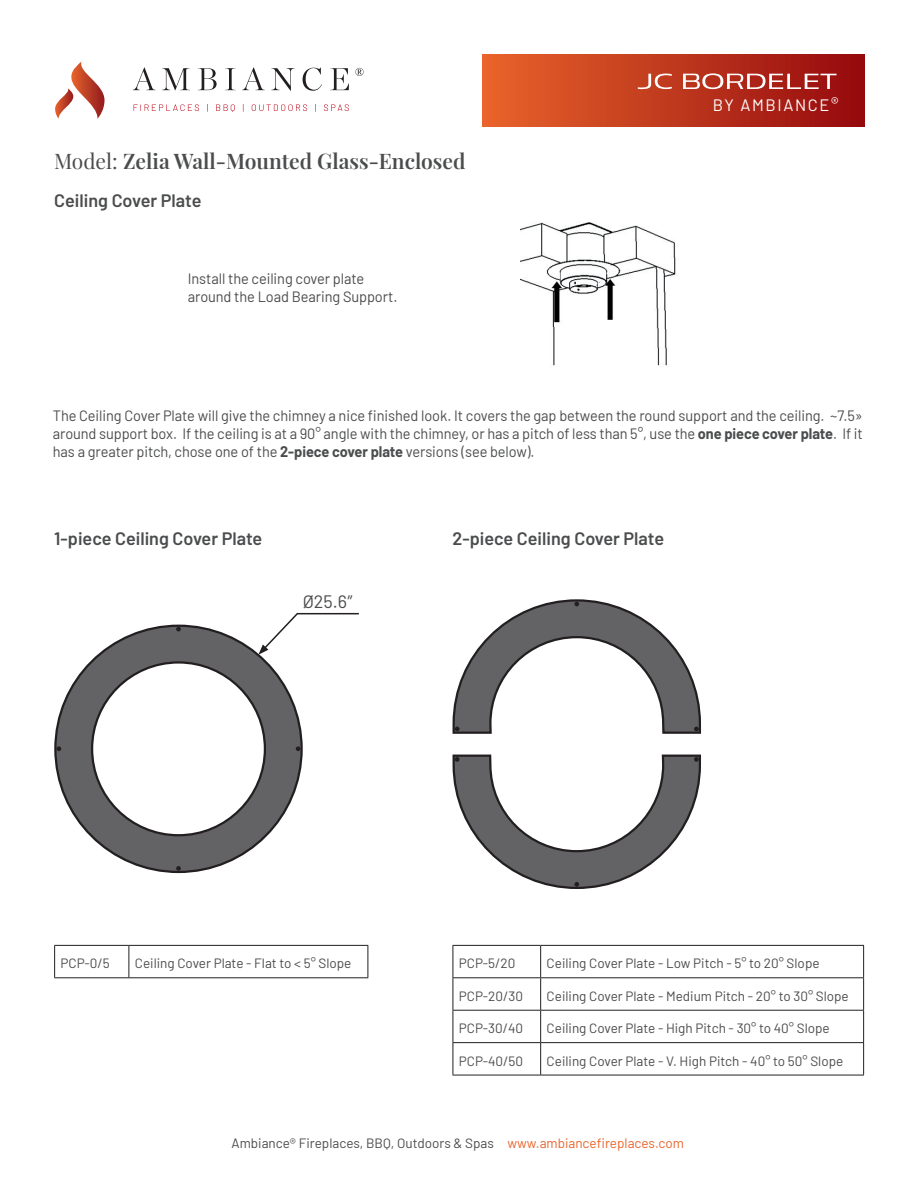
<style>
.page{position:relative;width:918px;height:1188px;background:#fff}
.page>*{position:absolute;margin:0;border:0;box-sizing:border-box;transform-origin:0 0}
.t1{font:600 21px "Playfair Display";color:#4b4c4d}
.t2{font:600 18px "Barlow";color:#4b4c4d}
.t3{font:18px "Barlow";color:#4b4c4d}
.t4{font:16.5px "Barlow";letter-spacing:.1em;color:#fff}
.t5{font:15px/18px "Barlow";letter-spacing:-.005em;color:#4b4c4d;text-align:justify}
.t6{font:13.5px "Barlow";color:#4b4c4d}
.s1{font-weight:400}
.s2{font-weight:700}
.s3{color:#ea642b}
</style>
<div class="page">
<div style="left:482px;top:54px;width:382px;height:72px;background:linear-gradient(to right,#e8652b,#950a0e)"></div>
<svg style="left:55px;top:61px;width:50px;height:58px"></svg>
<svg style="left:133px;top:68px;width:23px;height:22px"></svg>
<svg style="left:162px;top:68px;width:28px;height:22px"></svg>
<svg style="left:198px;top:68px;width:19px;height:22px"></svg>
<svg style="left:225px;top:68px;width:11px;height:22px"></svg>
<svg style="left:242px;top:68px;width:23px;height:22px"></svg>
<svg style="left:271px;top:68px;width:24px;height:23px"></svg>
<svg style="left:303px;top:68px;width:19px;height:23px"></svg>
<svg style="left:330px;top:68px;width:19px;height:22px"></svg>
<svg style="left:355px;top:68px;width:9px;height:8px"></svg>
<svg style="left:134px;top:104px;width:65px;height:7px"></svg>
<svg style="left:216px;top:104px;width:19px;height:8px"></svg>
<svg style="left:252px;top:104px;width:55px;height:7px"></svg>
<svg style="left:324px;top:104px;width:25px;height:7px"></svg>
<svg style="left:638px;top:74px;width:34px;height:16px"></svg>
<svg style="left:683px;top:73px;width:154px;height:16px"></svg>
<img style="left:520px;top:222px;width:156px;height:144px">
<svg style="left:54px;top:624px;width:249px;height:250px"></svg>
<svg style="left:176px;top:627px;width:5px;height:5px"></svg>
<svg style="left:176px;top:866px;width:5px;height:5px"></svg>
<svg style="left:57px;top:746px;width:4px;height:5px"></svg>
<svg style="left:296px;top:746px;width:4px;height:5px"></svg>
<svg style="left:452px;top:754px;width:249px;height:135px"></svg>
<svg style="left:452px;top:599px;width:249px;height:135px"></svg>
<svg style="left:258px;top:612px;width:101px;height:43px"></svg>
<hr style="left:54px;top:945px;width:75px;height:1px;background:#231f20">
<hr style="left:54px;top:946px;width:1px;height:31px;background:#231f20">
<hr style="left:129px;top:945px;width:239px;height:1px;background:#231f20">
<hr style="left:129px;top:946px;width:1px;height:31px;background:#231f20">
<hr style="left:368px;top:946px;width:1px;height:31px;background:#231f20">
<hr style="left:54px;top:977px;width:75px;height:1px;background:#231f20">
<hr style="left:129px;top:977px;width:239px;height:1px;background:#231f20">
<hr style="left:453px;top:945px;width:88px;height:1px;background:#231f20">
<hr style="left:453px;top:946px;width:1px;height:31px;background:#231f20">
<hr style="left:541px;top:945px;width:323px;height:1px;background:#231f20">
<hr style="left:540px;top:946px;width:1px;height:31px;background:#231f20">
<hr style="left:863px;top:946px;width:1px;height:31px;background:#231f20">
<hr style="left:453px;top:977px;width:88px;height:1px;background:#231f20">
<hr style="left:453px;top:978px;width:1px;height:32px;background:#231f20">
<hr style="left:541px;top:977px;width:323px;height:1px;background:#231f20">
<hr style="left:540px;top:978px;width:1px;height:32px;background:#231f20">
<hr style="left:863px;top:978px;width:1px;height:32px;background:#231f20">
<hr style="left:453px;top:1010px;width:88px;height:1px;background:#231f20">
<hr style="left:453px;top:1011px;width:1px;height:31px;background:#231f20">
<hr style="left:541px;top:1010px;width:323px;height:1px;background:#231f20">
<hr style="left:540px;top:1011px;width:1px;height:31px;background:#231f20">
<hr style="left:863px;top:1011px;width:1px;height:31px;background:#231f20">
<hr style="left:453px;top:1042px;width:88px;height:1px;background:#231f20">
<hr style="left:453px;top:1043px;width:1px;height:32px;background:#231f20">
<hr style="left:541px;top:1042px;width:323px;height:1px;background:#231f20">
<hr style="left:540px;top:1043px;width:1px;height:32px;background:#231f20">
<hr style="left:863px;top:1043px;width:1px;height:32px;background:#231f20">
<hr style="left:453px;top:1075px;width:88px;height:1px;background:#231f20">
<hr style="left:541px;top:1075px;width:323px;height:1px;background:#231f20">
<h1 class="t1" style="left:54px;top:145px;width:413px"><span class="s1">Model:</span> Zelia Wall-Mounted Glass-Enclosed</h1>
<p class="t2" style="left:54px;top:187px;width:149px">Ceiling Cover Plate</p>
<p class="t5" style="left:188px;top:268px;width:211px">Install the ceiling cover plate around the Load Bearing Support.</p>
<p class="t4" style="left:713px;top:93px;width:127px">BY AMBIANCE®</p>
<p class="t5" style="left:53px;top:406px;width:812px">The Ceiling Cover Plate will give the chimney a nice finished look. It covers the gap between the round support and the ceiling. ~7.5» around support box. If the ceiling is at a 90° angle with the chimney, or has a pitch of less than 5°, use the <span class="s2">one piece cover plate</span>. If it has a greater pitch, chose one of the <span class="s2">2-piece cover plate</span> versions (see below).</p>
<p class="t2" style="left:54px;top:525px;width:210px">1-piece Ceiling Cover Plate</p>
<p class="t3" style="left:303px;top:589px;width:52px">Ø25.6″</p>
<p class="t2" style="left:453px;top:525px;width:213px">2-piece Ceiling Cover Plate</p>
<p class="t6" style="left:61px;top:954px;width:51px">PCP-0/5</p>
<p class="t6" style="left:135px;top:954px;width:218px">Ceiling Cover Plate - Flat to &lt; 5° Slope</p>
<p class="t6" style="left:459px;top:954px;width:58px">PCP-5/20</p>
<p class="t6" style="left:547px;top:954px;width:274px">Ceiling Cover Plate - Low Pitch - 5° to 20° Slope</p>
<p class="t6" style="left:459px;top:986px;width:66px">PCP-20/30</p>
<p class="t6" style="left:547px;top:986px;width:304px">Ceiling Cover Plate - Medium Pitch - 20° to 30° Slope</p>
<p class="t6" style="left:459px;top:1019px;width:66px">PCP-30/40</p>
<p class="t6" style="left:547px;top:1019px;width:285px">Ceiling Cover Plate - High Pitch - 30° to 40° Slope</p>
<p class="t6" style="left:459px;top:1051px;width:66px">PCP-40/50</p>
<p class="t6" style="left:547px;top:1051px;width:298px">Ceiling Cover Plate - V. High Pitch - 40° to 50° Slope</p>
<p class="t6" style="left:232px;top:1133px;width:454px">Ambiance® Fireplaces, BBQ, Outdoors &amp; Spas <span class="s3">www.ambiancefireplaces.com</span></p>
</div>
